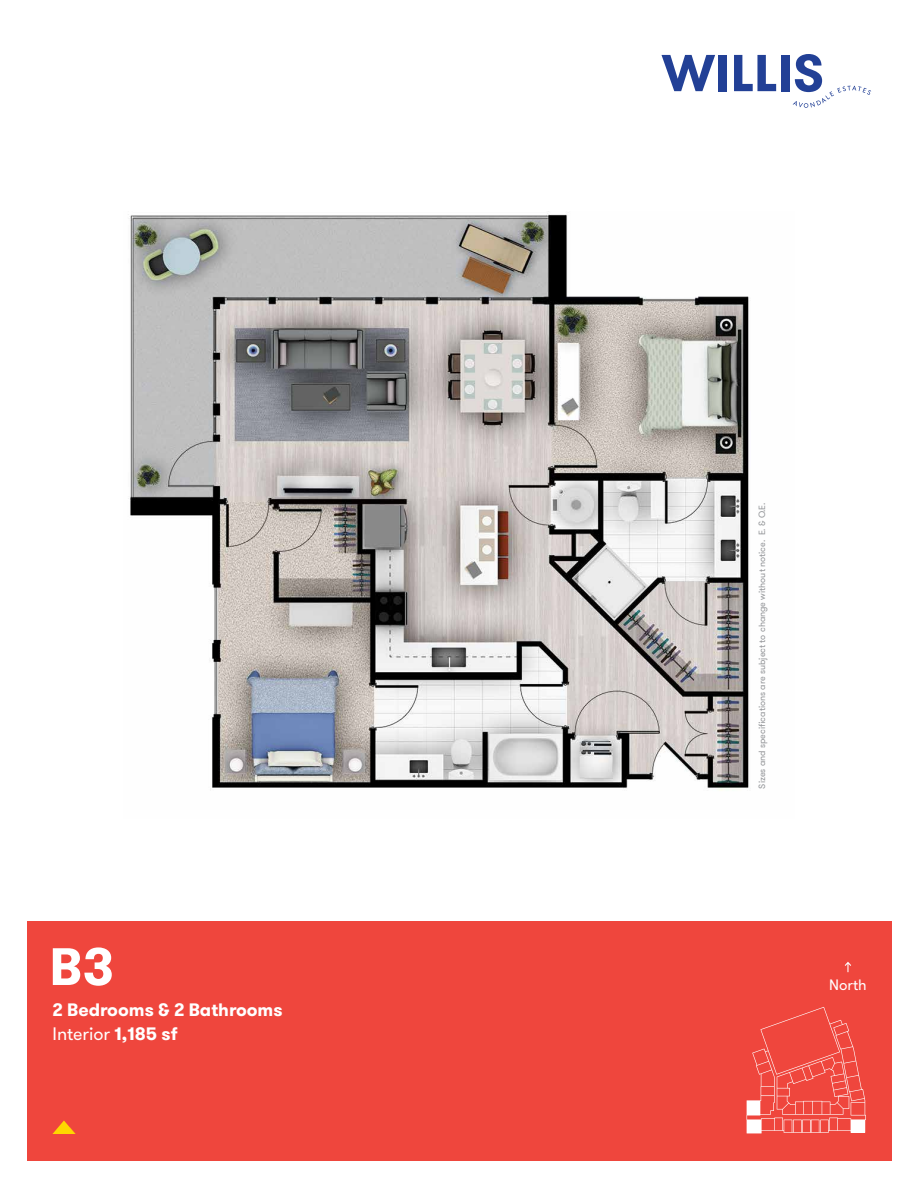
<style>
.page{position:relative;width:918px;height:1188px;background:#fff}
.page>*{position:absolute;margin:0;border:0;box-sizing:border-box;transform-origin:0 0}
.t1{font:700 52.5px "GT Walsheim";color:#fff}
.t2{font:700 18px/24px "GT Walsheim";color:#fff}
.t3{font:15px "GT Walsheim";color:#fff}
.t4{font:9px "GT Walsheim";color:#939598}
.s1{font-weight:400}
</style>
<div class="page">
<div style="left:27px;top:921px;width:864px;height:240px;background:#ef463d"></div>
<img style="left:128px;top:211px;width:621px;height:580px">
<svg style="left:52px;top:1120px;width:23px;height:14px"></svg>
<svg style="left:662px;top:55px;width:53px;height:36px"></svg>
<div style="left:719px;top:55px;width:8px;height:36px;background:#224096"></div>
<svg style="left:734px;top:55px;width:42px;height:36px"></svg>
<div style="left:781px;top:55px;width:8px;height:36px;background:#224096"></div>
<svg style="left:793px;top:54px;width:78px;height:54px"></svg>
<svg style="left:747px;top:1007px;width:119px;height:126px"></svg>
<svg style="left:845px;top:962px;width:6px;height:10px"></svg>
<h1 class="t1" style="left:50px;top:932px;width:66px">B3</h1>
<h2 class="t2" style="left:52px;top:998px;width:232px">2 Bedrooms &amp; 2 Bathrooms<br><span class="s1">Interior</span> 1,185 sf</h2>
<p class="t4" style="left:756px;top:789px;width:288px;rotate:-90deg">Sizes and specifications are subject to change without notice. E. &amp; O.E.</p>
<h3 class="t3" style="left:829px;top:976px;width:39px">North</h3>
</div>
